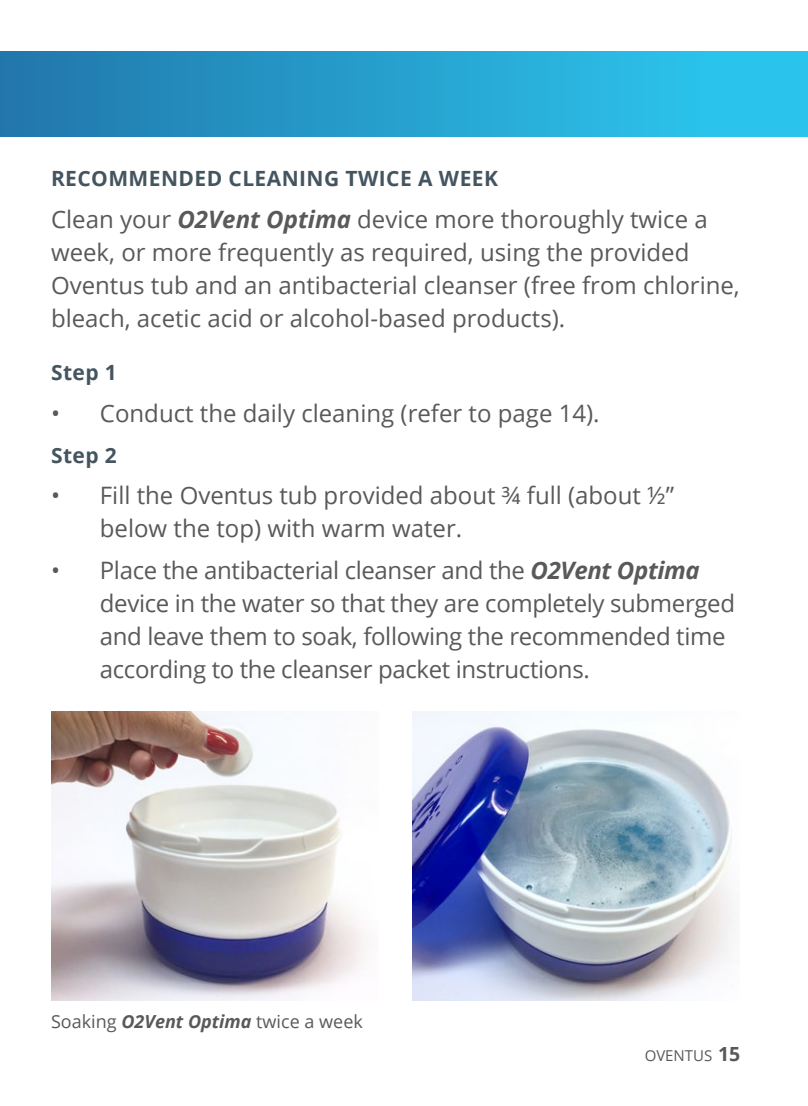
<style>
.page{position:relative;width:808px;height:1106px;background:#fff}
.page>*{position:absolute;margin:0;border:0;box-sizing:border-box;transform-origin:0 0}
.t1{font:24px/33px "Open Sans";color:#58595b}
.t2{font:700 21px "Open Sans";letter-spacing:.02em;color:#455560}
.t3{font:18px "Open Sans";color:#58595b}
.t4{font:15px "Open Sans";color:#58595b}
.s1{font-weight:700;font-style:italic}
.s2{font-weight:700;font-size:19.5px}
</style>
<div class="page">
<img style="left:412px;top:711px;width:321px;height:289px">
<div style="left:0;top:51px;width:808px;height:85px;background:linear-gradient(to right,#2277ac,#2bcbf2)"></div>
<img style="left:51px;top:711px;width:316px;height:289px">
<p class="t2" style="left:51px;top:164px;width:448px">RECOMMENDED CLEANING TWICE A WEEK</p>
<p class="t1" style="left:51px;top:202px;width:690px">Clean your <span class="s1">O2Vent Optima</span> device more thoroughly twice a week, or more frequently as required, using the provided Oventus tub and an antibacterial cleanser (free from chlorine, bleach, acetic acid or alcohol-based products).</p>
<p class="t2" style="left:51px;top:358px;width:67px">Step 1</p>
<p class="t1" style="left:51px;top:396px;width:550px">• Conduct the daily cleaning (refer to page 14).</p>
<p class="t2" style="left:51px;top:440px;width:67px">Step 2</p>
<p class="t1" style="left:100px;top:478px;width:576px;text-indent:-49px">• Fill the Oventus tub provided about ¾ full (about ½” below the top) with warm water.</p>
<p class="t1" style="left:100px;top:553px;width:637px;text-indent:-49px">• Place the antibacterial cleanser and the <span class="s1">O2Vent Optima </span>device in the water so that they are completely submerged and leave them to soak, following the recommended time according to the cleanser packet instructions.</p>
<p class="t3" style="left:51px;top:1009px;width:313px">Soaking <span class="s1">O2Vent Optima</span> twice a week</p>
<p class="t4" style="left:645px;top:1045px;width:97px">OVENTUS <span class="s2">15</span></p>
</div>
